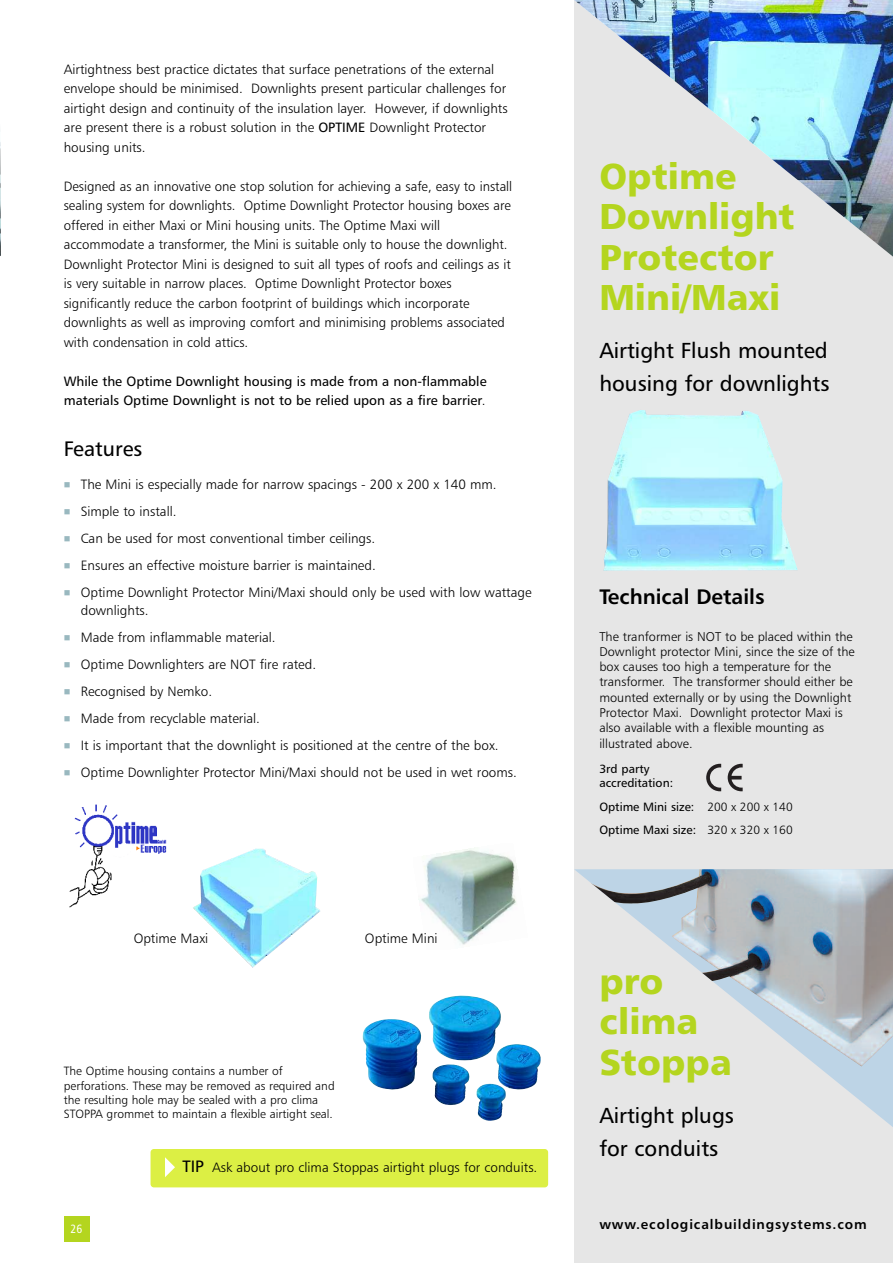
<style>
.page{position:relative;width:893px;height:1263px;background:#fff}
.page>*{position:absolute;margin:0;border:0;box-sizing:border-box;transform-origin:0 0}
.t1{font:36px/40.5px "Humanist 777 BT Black B";color:#b4d51f}
.t2{font:21.75px/33px "Humanist 777 BT Roman B";color:#000}
.t3{font:21px "Humanist 777 BT Bold B";color:#000}
.t4{font:21px "Humanist 777 BT Roman B";color:#000}
.t5{font:13.5px/19.5px "Humanist 777 BT Light B";color:#000}
.t6{font:13.5px/19.5px "Humanist 777 BT Roman B";color:#000}
.t7{font:13.5px "Humanist 777 BT Bold B";letter-spacing:.065em;color:#000}
.t8{font:12.75px/15.3px "Humanist 777 BT Light B";color:#000}
.t9{font:12px/14.4px "Humanist 777 BT Light B";color:#000}
.t10{font:12px/14.4px "Humanist 777 BT Roman B";color:#000}
.t11{font:12px "Humanist 777 BT Roman Condensed B";color:#fff}
.s1{font-family:"Humanist 777 BT Roman B"}
.s2{font-family:"Humanist 777 BT Light B"}
.s3{color:#99b8bf}
.s4{font-family:"Humanist 777 BT Roman B";font-size:16.5px}
</style>
<div class="page">
<hr style="left:0;top:0;width:1px;height:1263px;background:#e6e6e6">
<img style="left:0;top:0;width:1px;height:256px">
<div style="left:574px;top:0;width:319px;height:1263px;background:#e6e6e6"></div>
<img style="left:574px;top:0;width:319px;height:257px">
<svg style="left:818px;top:1066px;width:75px;height:61px;fill:#c3d6e6"></svg>
<img style="left:574px;top:869px;width:319px;height:197px">
<img style="left:603px;top:410px;width:195px;height:161px">
<svg style="left:706px;top:764px;width:15px;height:27px"></svg>
<svg style="left:728px;top:764px;width:15px;height:27px"></svg>
<img style="left:70px;top:804px;width:97px;height:103px">
<div style="left:64px;top:1216px;width:25px;height:26px;background:#b4d51f"></div>
<img style="left:362px;top:995px;width:179px;height:126px">
<div style="left:151px;top:1149px;width:397px;height:38px;background:#dcef44;border-radius:3px"></div>
<svg style="left:165px;top:1157px;width:10px;height:20px"></svg>
<img style="left:193px;top:849px;width:127px;height:118px">
<img style="left:419px;top:848px;width:98px;height:97px">
<p class="t5" style="left:64px;top:60px;width:445px">Airtightness best practice dictates that surface penetrations of the external envelope should be minimised. Downlights present particular challenges for airtight design and continuity of the insulation layer. However, if downlights are present there is a robust solution in the <span class="s1">OPTIME</span> Downlight Protector housing units.</p>
<p class="t5" style="left:64px;top:177px;width:450px">Designed as an innovative one stop solution for achieving a safe, easy to install sealing system for downlights. Optime Downlight Protector housing boxes are offered in either Maxi or Mini housing units. The Optime Maxi will accommodate a transformer, the Mini is suitable only to house the downlight.<br>Downlight Protector Mini is designed to suit all types of roofs and ceilings as it is very suitable in narrow places. Optime Downlight Protector boxes significantly reduce the carbon footprint of buildings which incorporate downlights as well as improving comfort and minimising problems associated with condensation in cold attics.</p>
<p class="t6" style="left:64px;top:372px;width:424px">While the Optime Downlight housing is made from a non-flammable materials Optime Downlight is not to be relied upon as a fire barrier<span class="s2">.</span></p>
<h3 class="t4" style="left:64px;top:440px;width:80px">Features</h3>
<p class="t5" style="left:64px;top:476px;width:434px"><span class="s3">■</span> The Mini is especially made for narrow spacings - 200 x 200 x 140 mm.</p>
<p class="t5" style="left:64px;top:503px;width:114px"><span class="s3">■</span> Simple to install.</p>
<p class="t5" style="left:64px;top:530px;width:313px"><span class="s3">■</span> Can be used for most conventional timber ceilings.</p>
<p class="t5" style="left:64px;top:557px;width:314px"><span class="s3">■</span> Ensures an effective moisture barrier is maintained.</p>
<p class="t5" style="left:81px;top:584px;width:452px;line-height:18px;text-indent:-17px"><span class="s3">■</span> Optime Downlight Protector Mini/Maxi should only be used with low wattage downlights.</p>
<p class="t5" style="left:64px;top:629px;width:213px"><span class="s3">■</span> Made from inflammable material.</p>
<p class="t5" style="left:64px;top:656px;width:254px"><span class="s3">■</span> Optime Downlighters are NOT fire rated.</p>
<p class="t5" style="left:64px;top:683px;width:150px"><span class="s3">■</span> Recognised by Nemko.</p>
<p class="t5" style="left:64px;top:710px;width:198px"><span class="s3">■</span> Made from recyclable material.</p>
<p class="t5" style="left:64px;top:737px;width:436px"><span class="s3">■</span> It is important that the downlight is positioned at the centre of the box.</p>
<p class="t5" style="left:64px;top:764px;width:455px"><span class="s3">■</span> Optime Downlighter Protector Mini/Maxi should not be used in wet rooms.</p>
<p class="t5" style="left:134px;top:930px;width:76px">Optime Maxi</p>
<p class="t5" style="left:365px;top:930px;width:74px">Optime Mini</p>
<p class="t9" style="left:64px;top:1065px;width:272px">The Optime housing contains a number of perforations. These may be removed as required and the resulting hole may be sealed with a pro clima STOPPA grommet to maintain a flexible airtight seal.</p>
<p class="t11" style="left:71px;top:1224px;width:13px">26</p>
<p class="t5" style="left:182px;top:1159px;width:357px"><span class="s4">TIP</span> Ask about pro clima Stoppas airtight plugs for conduits.</p>
<h1 class="t1" style="left:599px;top:159px;width:197px">Optime<br>Downlight<br>Protector<br>Mini/Maxi</h1>
<h2 class="t2" style="left:599px;top:336px;width:232px">Airtight Flush mounted housing for downlights</h2>
<h3 class="t3" style="left:599px;top:588px;width:167px">Technical Details</h3>
<p class="t8" style="left:599px;top:629px;width:257px">The tranformer is NOT to be placed within the Downlight protector Mini, since the size of the box causes too high a temperature for the transformer. The transformer should either be mounted externally or by using the Downlight Protector Maxi. Downlight protector Maxi is also available with a flexible mounting as illustrated above.</p>
<p class="t10" style="left:599px;top:762px;width:75px">3rd party accreditation:</p>
<p class="t10" style="left:599px;top:796px;width:195px;line-height:23.5px">Optime Mini size: <span class="s2">200 x 200 x 140<br></span>Optime Maxi size: <span class="s2">320 x 320 x 160</span></p>
<h1 class="t1" style="left:599px;top:964px;width:134px">pro clima<br>Stoppa</h1>
<h2 class="t2" style="left:599px;top:1100px;width:136px">Airtight plugs for conduits</h2>
<p class="t7" style="left:599px;top:1219px;width:269px">www.ecologicalbuildingsystems.com</p>
</div>
